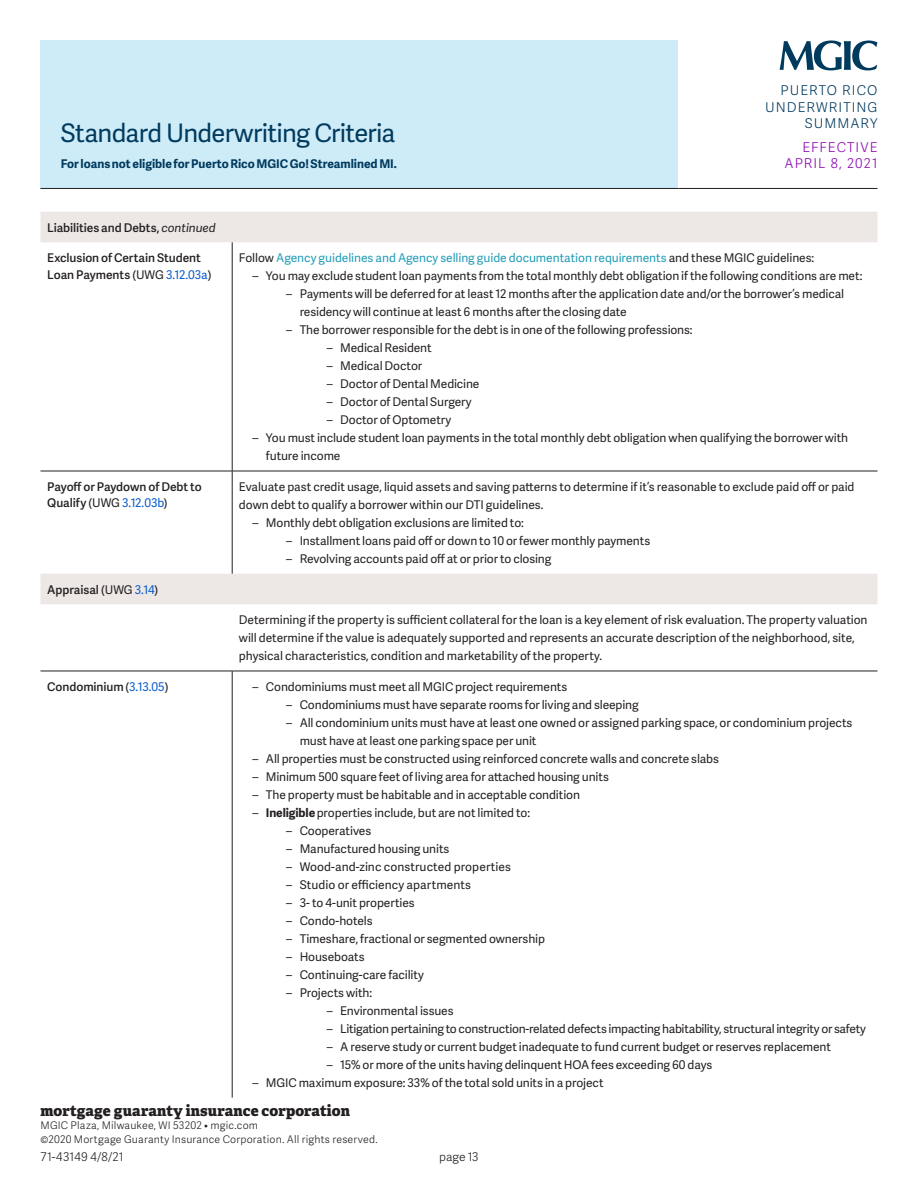
<style>
.page{position:relative;width:918px;height:1188px;background:#fff}
.page>*{position:absolute;margin:0;border:0;box-sizing:border-box;transform-origin:0 0}
.t1{font:25.5px "Adelle Sans";letter-spacing:-.025em;color:#003a5d}
.MGIC_-_adelle_bold_l{font:15px "Adelle PE Eb";color:#231f20}
.t2{font:300 13.5px/16.5px "Adelle Sans";letter-spacing:.08em;color:#003a5d;text-align:right}
.t3{font:300 13.5px/16.5px "Adelle Sans";letter-spacing:.08em;color:#8c06b1;text-align:right}
.Body_Copy{font:12px/18px "Adelle Sans";letter-spacing:-.01em;color:#231f20}
.Table_Copy{font:12px/16.5px "Adelle Sans Sb";letter-spacing:-.005em;color:#231f20}
.Body_Copy-2{font:12px "Adelle Sans";letter-spacing:-.005em;color:#239db7}
.t4{font:700 12px "Adelle Sans";letter-spacing:-.005em;color:#003a5d}
.Body_Copy-3{font:12px "Adelle Sans";letter-spacing:.01em;color:#231f20}
.All_other_text_-_Ade{font:300 12px "Adelle Sans";letter-spacing:.005em;color:#231f20}
.All_other_text_-_Ade-2{font:300 10.5px "Adelle Sans";letter-spacing:.02em;color:#231f20}
.s1{font-family:"Adelle Sans";font-style:italic}
.s2{font-family:"Adelle Sans"}
.s3{font-family:"Adelle Sans";color:#075bce}
.s4{color:#231f20}
.s5{font-weight:700}
</style>
<div class="page">
<svg style="left:780px;top:40px;width:98px;height:30px"></svg>
<div style="left:40px;top:40px;width:638px;height:148px;background:#ceebf8"></div>
<hr style="left:40px;top:188px;width:638px;height:1px;background:#231f20">
<hr style="left:678px;top:188px;width:200px;height:1px;background:#231f20">
<svg style="left:40px;top:212px;width:838px;height:392px"></svg>
<hr style="left:232px;top:242px;width:1px;height:229px;background:#231f20">
<hr style="left:40px;top:471px;width:192px;height:1px;background:#231f20">
<hr style="left:232px;top:471px;width:646px;height:1px;background:#231f20">
<hr style="left:232px;top:471px;width:1px;height:103px;background:#231f20">
<hr style="left:232px;top:671px;width:1px;height:427px;background:#231f20">
<hr style="left:40px;top:671px;width:192px;height:1px;background:#231f20">
<hr style="left:232px;top:671px;width:646px;height:1px;background:#231f20">
<h1 class="t1" style="left:61px;top:115px;width:336px">Standard Underwriting Criteria</h1>
<p class="t4" style="left:61px;top:155px;width:338px">For loans not eligible for Puerto Rico MGIC Go! Streamlined MI.</p>
<p class="t2" style="left:765px;top:82px;width:114px">PUERTO RICO<br>UNDERWRITING<br>SUMMARY</p>
<p class="t3" style="left:785px;top:138px;width:94px">EFFECTIVE<br>APRIL 8, 2021</p>
<p class="Table_Copy" style="left:47px;top:219px;width:170px">Liabilities and Debts, <span class="s1">continued</span></p>
<p class="Table_Copy" style="left:47px;top:249px;width:166px">Exclusion of Certain Student<br>Loan Payments <span class="s2">(UWG</span> <span class="s3">3.12.03a</span><span class="s2">)</span></p>
<p class="Body_Copy-2" style="left:239px;top:249px;width:577px"><span class="s4">Follow</span> Agency guidelines and Agency selling guide documentation requirements <span class="s4">and these MGIC guidelines:</span></p>
<p class="Body_Copy" style="left:252px;top:267px;width:612px">– You may exclude student loan payments from the total monthly debt obligation if the following conditions are met:</p>
<p class="Body_Copy" style="left:300px;top:285px;width:546px;text-indent:-14px">– Payments will be deferred for at least 12 months after the application date and/or the borrower’s medical residency will continue at least 6 months after the closing date</p>
<p class="Body_Copy" style="left:286px;top:321px;width:408px">– The borrower responsible for the debt is in one of the following professions:</p>
<p class="Body_Copy" style="left:327px;top:339px;width:107px">– Medical Resident</p>
<p class="Body_Copy" style="left:327px;top:357px;width:97px">– Medical Doctor</p>
<p class="Body_Copy" style="left:327px;top:375px;width:154px">– Doctor of Dental Medicine</p>
<p class="Body_Copy" style="left:327px;top:393px;width:147px">– Doctor of Dental Surgery</p>
<p class="Body_Copy" style="left:327px;top:411px;width:126px">– Doctor of Optometry</p>
<p class="Body_Copy" style="left:266px;top:429px;width:584px;text-indent:-14px">– You must include student loan payments in the total monthly debt obligation when qualifying the borrower with future income</p>
<p class="Table_Copy" style="left:47px;top:478px;width:156px">Payoff or Paydown of Debt to<br>Qualify <span class="s2">(UWG</span> <span class="s3">3.12.03b</span><span class="s2">)</span></p>
<p class="Body_Copy" style="left:239px;top:477px;width:617px">Evaluate past credit usage, liquid assets and saving patterns to determine if it’s reasonable to exclude paid off or paid down debt to qualify a borrower within our DTI guidelines.</p>
<p class="Body_Copy" style="left:252px;top:513px;width:273px">– Monthly debt obligation exclusions are limited to:</p>
<p class="Body_Copy" style="left:286px;top:531px;width:366px">– Installment loans paid off or down to 10 or fewer monthly payments</p>
<p class="Body_Copy" style="left:286px;top:549px;width:267px">– Revolving accounts paid off at or prior to closing</p>
<p class="Table_Copy" style="left:47px;top:581px;width:113px">Appraisal <span class="s2">(UWG</span> <span class="s3">3.14</span><span class="s2">)</span></p>
<p class="Body_Copy" style="left:239px;top:611px;width:630px">Determining if the property is sufficient collateral for the loan is a key element of risk evaluation. The property valuation will determine if the value is adequately supported and represents an accurate description of the neighborhood, site, physical characteristics, condition and marketability of the property.</p>
<p class="Table_Copy" style="left:47px;top:678px;width:123px">Condominium <span class="s2">(</span><span class="s3">3.13.05</span><span class="s2">)</span></p>
<p class="Body_Copy" style="left:252px;top:677px;width:316px">– Condominiums must meet all MGIC project requirements</p>
<p class="Body_Copy" style="left:286px;top:695px;width:354px">– Condominiums must have separate rooms for living and sleeping</p>
<p class="Body_Copy" style="left:300px;top:713px;width:554px;text-indent:-14px">– All condominium units must have at least one owned or assigned parking space, or condominium projects must have at least one parking space per unit</p>
<p class="Body_Copy" style="left:252px;top:749px;width:468px">– All properties must be constructed using reinforced concrete walls and concrete slabs</p>
<p class="Body_Copy" style="left:252px;top:767px;width:358px">– Minimum 500 square feet of living area for attached housing units</p>
<p class="Body_Copy" style="left:252px;top:785px;width:329px">– The property must be habitable and in acceptable condition</p>
<p class="Body_Copy" style="left:252px;top:803px;width:279px">– <span class="s5">Ineligible</span> properties include, but are not limited to:</p>
<p class="Body_Copy" style="left:286px;top:821px;width:87px">– Cooperatives</p>
<p class="Body_Copy" style="left:286px;top:839px;width:165px">– Manufactured housing units</p>
<p class="Body_Copy-3" style="left:286px;top:858px;width:226px">– Wood-and-zinc constructed properties</p>
<p class="Body_Copy" style="left:286px;top:875px;width:186px">– Studio or efficiency apartments</p>
<p class="Body_Copy" style="left:286px;top:893px;width:130px">– 3- to 4-unit properties</p>
<p class="Body_Copy" style="left:286px;top:911px;width:88px">– Condo-hotels</p>
<p class="Body_Copy" style="left:286px;top:929px;width:260px">– Timeshare, fractional or segmented ownership</p>
<p class="Body_Copy" style="left:286px;top:947px;width:80px">– Houseboats</p>
<p class="Body_Copy" style="left:286px;top:965px;width:139px">– Continuing-care facility</p>
<p class="Body_Copy" style="left:286px;top:983px;width:87px">– Projects with:</p>
<p class="Body_Copy" style="left:327px;top:1001px;width:128px">– Environmental issues</p>
<p class="Body_Copy" style="left:327px;top:1019px;width:541px">– Litigation pertaining to construction-related defects impacting habitability, structural integrity or safety</p>
<p class="Body_Copy" style="left:327px;top:1037px;width:506px">– A reserve study or current budget inadequate to fund current budget or reserves replacement</p>
<p class="Body_Copy" style="left:327px;top:1055px;width:387px">– 15% or more of the units having delinquent HOA fees exceeding 60 days</p>
<p class="Body_Copy" style="left:252px;top:1073px;width:353px">– MGIC maximum exposure: 33% of the total sold units in a project</p>
<p class="MGIC_-_adelle_bold_l" style="left:40px;top:1099px;width:311px">mortgage guaranty insurance corporation</p>
<p class="All_other_text_-_Ade-2" style="left:40px;top:1117px;width:219px">MGIC Plaza, Milwaukee, WI 53202 • mgic.com</p>
<p class="All_other_text_-_Ade-2" style="left:40px;top:1132px;width:339px">©2020 Mortgage Guaranty Insurance Corporation. All rights reserved.</p>
<p class="All_other_text_-_Ade" style="left:40px;top:1148px;width:85px">71-43149 4/8/21</p>
<p class="All_other_text_-_Ade" style="left:439px;top:1148px;width:41px">page 13</p>
</div>
